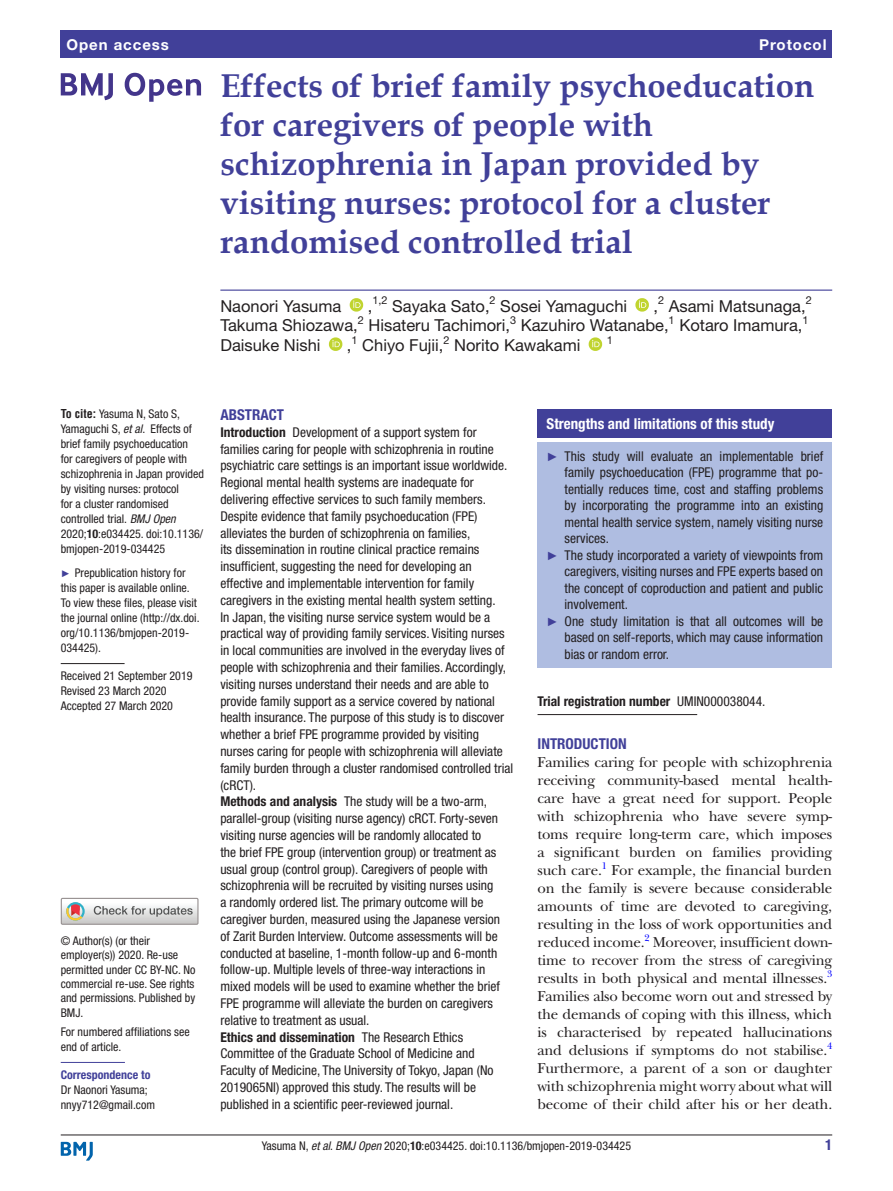
<style>
.page{position:relative;width:893px;height:1191px;background:#fff}
.page>*{position:absolute;margin:0;border:0;box-sizing:border-box;transform-origin:0 0}
.t1{font:700 33px/39px "Book Antiqua";color:#414099}
.t2{font:16.5px "Helvetica Neue LT Std";color:#231f20}
.t3{font:15px/18px "New Baskerville";letter-spacing:-.015em;color:#231f20;text-align:justify}
.t4{font:700 condensed 15px "Helvetica Neue LT Std";color:#fff}
.t5{font:700 condensed 15px "Helvetica Neue LT Std";color:#414099}
.t6{font:700 15px "Helvetica Neue LT Std";letter-spacing:.065em;color:#fff}
.t7{font:condensed 13.5px/16.8px "Helvetica Neue LT Std";color:#231f20}
.t8{font:700 condensed 13.5px "Helvetica Neue LT Std";color:#231f20}
.t9{font:condensed 12px/15px "Helvetica Neue LT Std";color:#231f20}
.t10{font:700 condensed 12px "Helvetica Neue LT Std";color:#414099}
.t11{font:10.95px "Helvetica Neue LT Std";color:#231f20}
.t12{font:9.9px "New Baskerville";color:#00f}
.s1{font-family:"Helvetica LT Std";font-weight:700}
.s2{font-style:italic}
.s3{font-weight:700}
.s4{font-family:"Arial";font-stretch:normal;font-size:9.75px;color:#414099}
.s5{font-family:"Arial";font-stretch:normal;font-size:12px;color:#414099}
.s6{font-weight:400}
</style>
<div class="page">
<hr style="left:61px;top:1134px;width:771px;height:1px;background:#231f20">
<svg style="left:61px;top:1141px;width:32px;height:19px"></svg>
<div style="left:61px;top:31px;width:771px;height:27px;background:#414099"></div>
<hr style="left:220px;top:289px;width:612px;height:2px;background:#414099">
<svg style="left:350px;top:298px;width:13px;height:14px"></svg>
<svg style="left:635px;top:298px;width:14px;height:14px"></svg>
<svg style="left:329px;top:337px;width:13px;height:14px"></svg>
<svg style="left:589px;top:337px;width:13px;height:14px"></svg>
<hr style="left:61px;top:663px;width:64px;height:1px;background:#231f20">
<hr style="left:61px;top:1062px;width:64px;height:1px;background:#414099">
<svg style="left:61px;top:73px;width:52px;height:27px"></svg>
<svg style="left:125px;top:73px;width:76px;height:29px"></svg>
<div style="left:61px;top:897px;width:138px;height:27px;border:1px solid #969090"></div>
<svg style="left:61px;top:898px;width:137px;height:26px"></svg>
<div style="left:538px;top:409px;width:294px;height:29px;background:#414099"></div>
<div style="left:538px;top:442px;width:294px;height:226px;background:#afbde1"></div>
<hr style="left:538px;top:714px;width:159px;height:1px;background:#231f20">
<p class="t6" style="left:66px;top:35px;width:104px">Open access</p>
<p class="t6" style="left:759px;top:35px;width:69px">Protocol</p>
<h1 class="t1" style="left:220px;top:66px;width:595px">Effects of brief family psychoeducation for caregivers of people with schizophrenia in Japan provided by visiting nurses: protocol for a cluster randomised controlled trial</h1>
<p class="t11" style="left:372px;top:294px;width:17px">1,2</p>
<p class="t2" style="left:392px;top:296px;width:99px">Sayaka Sato,</p>
<p class="t11" style="left:490px;top:294px;width:8px">2</p>
<p class="t2" style="left:500px;top:296px;width:128px">Sosei Yamaguchi</p>
<p class="t2" style="left:653px;top:296px;width:6px">,</p>
<p class="t11" style="left:658px;top:294px;width:8px">2</p>
<p class="t2" style="left:669px;top:296px;width:138px">Asami Matsunaga,</p>
<p class="t11" style="left:806px;top:294px;width:8px">2</p>
<p class="t2" style="left:220px;top:296px;width:123px">Naonori Yasuma</p>
<p class="t2" style="left:368px;top:296px;width:6px">,</p>
<p class="t2" style="left:220px;top:315px;width:139px">Takuma Shiozawa,</p>
<p class="t11" style="left:358px;top:313px;width:8px">2</p>
<p class="t2" style="left:369px;top:315px;width:143px">Hisateru Tachimori,</p>
<p class="t11" style="left:510px;top:313px;width:8px">3</p>
<p class="t2" style="left:521px;top:315px;width:149px">Kazuhiro Watanabe,</p>
<p class="t11" style="left:669px;top:313px;width:8px">1</p>
<p class="t2" style="left:679px;top:315px;width:125px">Kotaro Imamura,</p>
<p class="t11" style="left:802px;top:313px;width:8px">1</p>
<p class="t2" style="left:220px;top:335px;width:102px">Daisuke Nishi</p>
<p class="t2" style="left:347px;top:335px;width:6px">,</p>
<p class="t11" style="left:352px;top:333px;width:8px">1</p>
<p class="t2" style="left:362px;top:335px;width:83px">Chiyo Fujii,</p>
<p class="t11" style="left:443px;top:333px;width:8px">2</p>
<p class="t2" style="left:454px;top:335px;width:128px">Norito Kawakami</p>
<p class="t11" style="left:607px;top:333px;width:8px">1</p>
<p class="t9" style="left:61px;top:406px;width:145px"><span class="s1">To cite:</span> Yasuma N, Sato S,<br>Yamaguchi S, <span class="s2">et al</span>. Effects of brief family psychoeducation<br>for caregivers of people with schizophrenia in Japan provided by visiting nurses: protocol<br>for a cluster randomised controlled trial. <span class="s2">BMJ Open<br></span>2020;<span class="s3">10</span>:e034425. doi:10.1136/ bmjopen-2019-034425</p>
<p class="t9" style="left:61px;top:565px;width:140px"><span class="s4">►</span> Prepublication history for this paper is available online.<br>To view these files, please visit the journal online (http://dx.doi. org/10.1136/bmjopen-2019-<br>034425).</p>
<p class="t9" style="left:61px;top:668px;width:133px">Received 21 September 2019<br>Revised 23 March 2020<br>Accepted 27 March 2020</p>
<p class="t9" style="left:61px;top:933px;width:136px;line-height:14.4px">© Author(s) (or their employer(s)) 2020. Re-use permitted under CC BY-NC. No commercial re-use. See rights and permissions. Published by<br>BMJ.</p>
<p class="t9" style="left:61px;top:1024px;width:130px">For numbered affiliations see end of article.</p>
<p class="t10" style="left:61px;top:1067px;width:91px">Correspondence to</p>
<p class="t9" style="left:61px;top:1082px;width:96px">Dr Naonori Yasuma; nnyy712@gmail.com</p>
<p class="t5" style="left:220px;top:405px;width:65px">Abstract</p>
<p class="t7" style="left:220px;top:423px;width:294px"><span class="s3">Introduction</span> Development of a support system for families caring for people with schizophrenia in routine psychiatric care settings is an important issue worldwide.<br>Regional mental health systems are inadequate for delivering effective services to such family members.<br>Despite evidence that family psychoeducation (FPE) alleviates the burden of schizophrenia on families,<br>its dissemination in routine clinical practice remains insufficient, suggesting the need for developing an effective and implementable intervention for family caregivers in the existing mental health system setting.<br>In Japan, the visiting nurse service system would be a practical way of providing family services. Visiting nurses in local communities are involved in the everyday lives of people with schizophrenia and their families. Accordingly, visiting nurses understand their needs and are able to provide family support as a service covered by national health insurance. The purpose of this study is to discover whether a brief FPE programme provided by visiting nurses caring for people with schizophrenia will alleviate family burden through a cluster randomised controlled trial (cRCT).<br><span class="s3">Methods and analysis</span> The study will be a two-arm, parallel-group (visiting nurse agency) cRCT. Forty-seven visiting nurse agencies will be randomly allocated to<br>the brief FPE group (intervention group) or treatment as usual group (control group). Caregivers of people with schizophrenia will be recruited by visiting nurses using<br>a randomly ordered list. The primary outcome will be caregiver burden, measured using the Japanese version<br>of Zarit Burden Interview. Outcome assessments will be conducted at baseline, 1-month follow-up and 6-month follow-up. Multiple levels of three-way interactions in mixed models will be used to examine whether the brief FPE programme will alleviate the burden on caregivers relative to treatment as usual.<br><span class="s3">Ethics and dissemination</span> The Research Ethics Committee of the Graduate School of Medicine and Faculty of Medicine, The University of Tokyo, Japan (No 2019065NI) approved this study. The results will be published in a scientific peer-reviewed journal.</p>
<p class="t4" style="left:547px;top:414px;width:229px">Strengths and limitations of this study</p>
<p class="t7" style="left:547px;top:447px;width:278px"><span class="s5">►</span> This study will evaluate an implementable brief</p>
<p class="t7" style="left:565px;top:464px;width:260px">family psychoeducation (FPE) programme that po-</p>
<p class="t7" style="left:565px;top:480px;width:260px">tentially reduces time, cost and staffing problems</p>
<p class="t7" style="left:565px;top:497px;width:260px">by incorporating the programme into an existing</p>
<p class="t7" style="left:565px;top:513px;width:260px">mental health service system, namely visiting nurse</p>
<p class="t7" style="left:565px;top:530px;width:46px">services.</p>
<p class="t7" style="left:547px;top:546px;width:278px"><span class="s5">►</span> The study incorporated a variety of viewpoints from</p>
<p class="t7" style="left:565px;top:563px;width:260px">caregivers, visiting nurses and FPE experts based on</p>
<p class="t7" style="left:565px;top:579px;width:260px">the concept of coproduction and patient and public</p>
<p class="t7" style="left:565px;top:596px;width:65px">involvement.</p>
<p class="t7" style="left:547px;top:612px;width:278px"><span class="s5">►</span> One study limitation is that all outcomes will be</p>
<p class="t7" style="left:565px;top:629px;width:260px">based on self-reports, which may cause information</p>
<p class="t7" style="left:565px;top:645px;width:106px">bias or random error.</p>
<p class="t8" style="left:538px;top:692px;width:229px">Trial registration number <span class="s6">UMIN000038044.</span></p>
<p class="t5" style="left:538px;top:735px;width:91px">Introduction</p>
<p class="t3" style="left:538px;top:753px;width:296px">Families caring for people with schizophrenia receiving community-based mental health&shy;care have a great need for support. People with schizophrenia who have severe symp&shy;toms require long-term care, which imposes a significant burden on families providing such care.</p>
<p class="t12" style="left:602px;top:859px;width:7px">1</p>
<p class="t3" style="left:538px;top:861px;width:296px;text-indent:74px">For example, the financial burden on the family is severe because considerable amounts of time are devoted to caregiving, resulting in the loss of work opportunities and reduced income.</p>
<p class="t12" style="left:644px;top:931px;width:7px">2</p>
<p class="t3" style="left:538px;top:933px;width:296px;text-indent:115px">Moreover, insufficient down&shy;time to recover from the stress of caregiving results in both physical and mental illnesses.</p>
<p class="t12" style="left:827px;top:967px;width:7px">3</p>
<p class="t3" style="left:538px;top:987px;width:296px">Families also become worn out and stressed by the demands of coping with this illness, which is characterised by repeated hallucinations and delusions if symptoms do not stabilise.<sup>4<br></sup>Furthermore, a parent of a son or daughter with schizophrenia might worry about what will become of their child after his or her death.</p>
<p class="t9" style="left:262px;top:1137px;width:371px">Yasuma N, <span class="s2">et al</span>. <span class="s2">BMJ Open</span> 2020;<span class="s3">10</span>:e034425. doi:10.1136/bmjopen-2019-034425</p>
<p class="t5" style="left:825px;top:1135px;width:9px">1</p>
</div>
